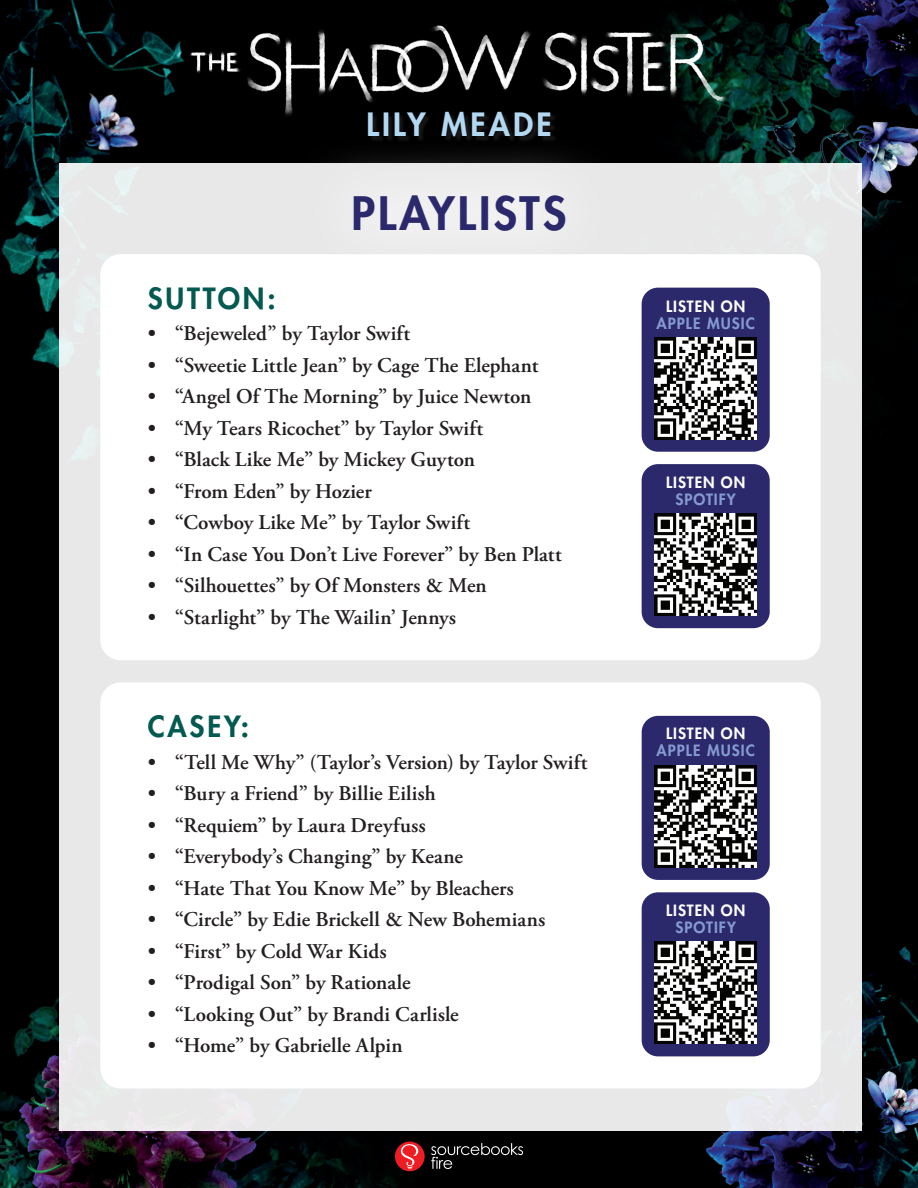
<style>
.page{position:relative;width:918px;height:1188px;background:#000}
.page>*{position:absolute;margin:0;border:0;box-sizing:border-box;transform-origin:0 0}
.t1{font:800 44.85px "Futura LT Pro";letter-spacing:.07em;color:#2b296c}
.t2{font:800 31.2px "Futura LT Pro";letter-spacing:.1em;color:#b3d9f2}
.t3{font:800 28.5px "Futura LT Pro";letter-spacing:.1em;color:#045950}
.t4{font:600 21px "Adobe Garamond Pro";color:#231f20}
.t5{font:800 15.15px "Futura LT Pro";letter-spacing:.07em;color:#859bcf}
.t6{font:800 15.15px "Futura LT Pro";letter-spacing:.07em;color:#fff}
</style>
<div class="page">
<img style="left:0;top:977px;width:421px;height:211px">
<img style="left:670px;top:900px;width:248px;height:288px">
<img style="left:0;top:0;width:327px;height:555px">
<img style="left:556px;top:0;width:362px;height:544px">
<div style="left:369px;top:113px;width:188px;height:30px;background:#231f20;opacity:.75"></div>
<div style="left:59px;top:163px;width:803px;height:968px;background:#e8e8e8"></div>
<img style="left:188px;top:26px;width:542px;height:91px">
<div style="left:395px;top:1142px;width:30px;height:29px;background:#ee1d23;border-radius:50%"></div>
<svg style="left:401px;top:1144px;width:17px;height:25px"></svg>
<svg style="left:431px;top:1143px;width:92px;height:26px;background:#232323"></svg>
<svg style="left:298px;top:139px;width:322px;height:24px;background:#050505"></svg>
<div style="left:100px;top:254px;width:721px;height:406px;background:#fff;border-radius:20px"></div>
<div style="left:642px;top:288px;width:128px;height:164px;background:#2b296c;border-radius:16px"></div>
<img style="left:655px;top:337px;width:102px;height:102px">
<div style="left:642px;top:464px;width:128px;height:164px;background:#2b296c;border-radius:16px"></div>
<img style="left:655px;top:514px;width:102px;height:102px">
<div style="left:100px;top:682px;width:721px;height:407px;background:#fff;border-radius:20px"></div>
<div style="left:642px;top:716px;width:128px;height:164px;background:#2b296c;border-radius:16px"></div>
<img style="left:655px;top:765px;width:102px;height:102px">
<div style="left:642px;top:892px;width:128px;height:164px;background:#2b296c;border-radius:16px"></div>
<img style="left:655px;top:942px;width:102px;height:102px">
<h2 class="t2" style="left:366px;top:101px;width:187px">LILY MEADE</h2>
<h1 class="t1" style="left:351px;top:179px;width:217px">PLAYLISTS</h1>
<h3 class="t3" style="left:148px;top:277px;width:129px">SUTTON:</h3>
<p class="t4" style="left:148px;top:322px;width:264px">• “Bejeweled” by Taylor Swift</p>
<p class="t4" style="left:148px;top:353px;width:392px">• “Sweetie Little Jean” by Cage The Elephant</p>
<p class="t4" style="left:148px;top:385px;width:385px">• “Angel Of The Morning” by Juice Newton</p>
<p class="t4" style="left:148px;top:416px;width:337px">• “My Tears Ricochet” by Taylor Swift</p>
<p class="t4" style="left:148px;top:448px;width:329px">• “Black Like Me” by Mickey Guyton</p>
<p class="t4" style="left:148px;top:479px;width:225px">• “From Eden” by Hozier</p>
<p class="t4" style="left:148px;top:511px;width:324px">• “Cowboy Like Me” by Taylor Swift</p>
<p class="t4" style="left:148px;top:542px;width:416px">• “In Case You Don’t Live Forever” by Ben Platt</p>
<p class="t4" style="left:148px;top:574px;width:341px">• “Silhouettes” by Of Monsters &amp; Men</p>
<p class="t4" style="left:148px;top:605px;width:310px">• “Starlight” by The Wailin’ Jennys</p>
<h3 class="t3" style="left:148px;top:705px;width:103px">CASEY:</h3>
<p class="t4" style="left:148px;top:750px;width:441px">• “Tell Me Why” (Taylor’s Version) by Taylor Swift</p>
<p class="t4" style="left:148px;top:781px;width:290px">• “Bury a Friend” by Billie Eilish</p>
<p class="t4" style="left:148px;top:813px;width:280px">• “Requiem” by Laura Dreyfuss</p>
<p class="t4" style="left:148px;top:844px;width:317px">• “Everybody’s Changing” by Keane</p>
<p class="t4" style="left:148px;top:876px;width:368px">• “Hate That You Know Me” by Bleachers</p>
<p class="t4" style="left:148px;top:907px;width:399px">• “Circle” by Edie Brickell &amp; New Bohemians</p>
<p class="t4" style="left:148px;top:939px;width:240px">• “First” by Cold War Kids</p>
<p class="t4" style="left:148px;top:970px;width:264px">• “Prodigal Son” by Rationale</p>
<p class="t4" style="left:148px;top:1002px;width:313px">• “Looking Out” by Brandi Carlisle</p>
<p class="t4" style="left:148px;top:1033px;width:256px">• “Home” by Gabrielle Alpin</p>
<p class="t6" style="left:666px;top:295px;width:81px">LISTEN ON</p>
<p class="t5" style="left:656px;top:312px;width:100px">APPLE MUSIC</p>
<p class="t6" style="left:666px;top:471px;width:81px">LISTEN ON</p>
<p class="t5" style="left:675px;top:488px;width:62px">SPOTIFY</p>
<p class="t6" style="left:666px;top:722px;width:81px">LISTEN ON</p>
<p class="t5" style="left:656px;top:739px;width:100px">APPLE MUSIC</p>
<p class="t6" style="left:666px;top:899px;width:81px">LISTEN ON</p>
<p class="t5" style="left:675px;top:916px;width:62px">SPOTIFY</p>
</div>
